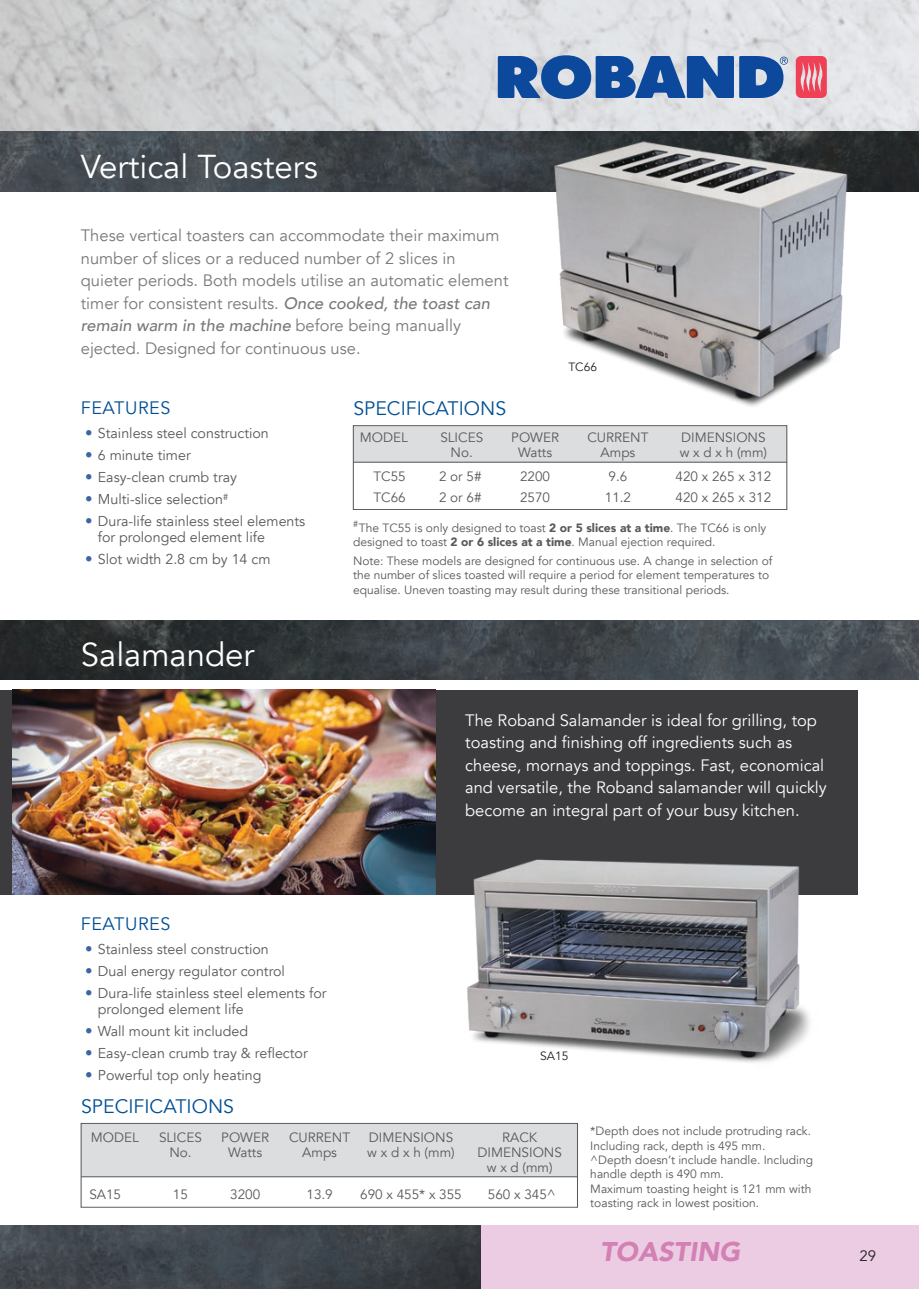
<style>
.page{position:relative;width:919px;height:1289px;background:#fff}
.page>*{position:absolute;margin:0;border:0;box-sizing:border-box;transform-origin:0 0}
.Equip_head{font:33px "Avenir";color:#fff}
.TABS{font:italic 900 27px "Avenir";color:#d380b5}
.t1{font:19.5px "Avenir";color:#004f95}
.FEATURES___SPECS{font:18px "Avenir";letter-spacing:.03em;color:#004f95}
.Intro_text{font:16.5px/22.5px "Avenir";color:#77797b}
.Intro_text_White{font:16.5px/22.5px "Avenir";color:#fff}
.t2{font:15px "Avenir";color:#231f20}
.t3{font:14.25px/15.8px "Avenir";color:#58595b}
.table_headings{font:13.5px/15px "Avenir";color:#58595b;text-align:center}
.table_data{font:13.5px "Avenir";color:#58595b}
.Notes{font:12px/14.4px "Avenir";color:#58595b}
.Image_captions{font:12px "Avenir";color:#231f20}
.s1{font-weight:500;font-style:italic}
.s2{font-size:15px;color:#3b65a4}
.s3{font-weight:900}
</style>
<div class="page">
<img style="left:0;top:0;width:918px;height:132px">
<img style="left:0;top:132px;width:918px;height:59px">
<svg style="left:497px;top:55px;width:290px;height:44px;background:#4a75b1"></svg>
<svg style="left:795px;top:56px;width:31px;height:42px"></svg>
<div style="left:0;top:689px;width:857px;height:205px;background:#3c3b3e"></div>
<img style="left:12px;top:689px;width:423px;height:205px">
<div style="left:81px;top:1123px;width:496px;height:53px;background:#dcddde"></div>
<hr style="left:81px;top:1176px;width:496px;height:1px;background:#58595b">
<div style="left:81px;top:1123px;width:496px;height:84px;border:1px solid #58595b"></div>
<img style="left:508px;top:119px;width:386px;height:288px">
<img style="left:0;top:620px;width:918px;height:59px">
<div style="left:480px;top:1225px;width:438px;height:63px;background:#ebcce2"></div>
<img style="left:0;top:1225px;width:480px;height:63px">
<div style="left:353px;top:426px;width:434px;height:36px;background:#dcddde"></div>
<hr style="left:353px;top:462px;width:434px;height:1px;background:#58595b">
<div style="left:353px;top:425px;width:434px;height:84px;border:1px solid #58595b"></div>
<img style="left:445px;top:859px;width:382px;height:204px">
<p class="Equip_head" style="left:81px;top:147px;width:239px">Vertical Toasters</p>
<p class="Intro_text" style="left:81px;top:225px;width:429px">These vertical toasters can accommodate their maximum number of slices or a reduced number of 2 slices in quieter periods. Both models utilise an automatic element timer for consistent results. <span class="s1">Once cooked, the toast can remain warm in the machine</span> before being manually ejected. Designed for continuous use.</p>
<p class="Image_captions" style="left:568px;top:359px;width:30px">TC66</p>
<p class="FEATURES___SPECS" style="left:81px;top:397px;width:91px">FEATURES</p>
<p class="t1" style="left:353px;top:397px;width:154px">SPECIFICATIONS</p>
<p class="t3" style="left:85px;top:425px;width:185px"><span class="s2">•</span> Stainless steel construction</p>
<p class="t3" style="left:85px;top:447px;width:107px"><span class="s2">•</span> 6 minute timer</p>
<p class="t3" style="left:85px;top:469px;width:153px"><span class="s2">•</span> Easy-clean crumb tray</p>
<p class="t3" style="left:85px;top:492px;width:145px"><span class="s2">•</span> Multi-slice selection<sup>#</sup></p>
<p class="t3" style="left:98px;top:514px;width:209px;text-indent:-13px"><span class="s2">•</span> Dura-life stainless steel elements for prolonged element life</p>
<p class="t3" style="left:85px;top:552px;width:187px"><span class="s2">•</span> Slot width 2.8 cm by 14 cm</p>
<p class="table_headings" style="left:360px;top:430px;width:50px">MODEL</p>
<p class="table_headings" style="left:440px;top:430px;width:44px">SLICES<br>No.</p>
<p class="table_headings" style="left:511px;top:430px;width:49px">POWER</p>
<p class="table_headings" style="left:587px;top:430px;width:63px">CURRENT</p>
<p class="table_headings" style="left:600px;top:445px;width:36px">Amps</p>
<p class="table_headings" style="left:681px;top:430px;width:86px">DIMENSIONS</p>
<p class="table_headings" style="left:679px;top:445px;width:89px">w x d x h (mm)</p>
<p class="table_headings" style="left:518px;top:445px;width:35px">Watts</p>
<p class="table_data" style="left:373px;top:468px;width:34px">TC55</p>
<p class="table_data" style="left:373px;top:489px;width:34px">TC66</p>
<p class="table_data" style="left:439px;top:468px;width:44px">2 or 5#</p>
<p class="table_data" style="left:439px;top:489px;width:44px">2 or 6#</p>
<p class="table_data" style="left:520px;top:468px;width:32px">2200</p>
<p class="table_data" style="left:520px;top:489px;width:32px">2570</p>
<p class="table_data" style="left:608px;top:468px;width:20px">9.6</p>
<p class="table_data" style="left:604px;top:489px;width:28px">11.2</p>
<p class="table_data" style="left:675px;top:468px;width:97px">420 x 265 x 312</p>
<p class="table_data" style="left:675px;top:489px;width:97px">420 x 265 x 312</p>
<p class="Notes" style="left:353px;top:520px;width:415px"><sup>#</sup>The TC55 is only designed to toast <span class="s3">2 or 5 slices at a time</span>. The TC66 is only designed to toast <span class="s3">2 or 6 slices at a time</span>. Manual ejection required.</p>
<p class="Notes" style="left:353px;top:553px;width:421px">Note: These models are designed for continuous use. A change in selection of the number of slices toasted will require a period for element temperatures to equalise. Uneven toasting may result during these transitional periods.</p>
<p class="Equip_head" style="left:81px;top:635px;width:175px">Salamander</p>
<p class="FEATURES___SPECS" style="left:81px;top:912px;width:91px">FEATURES</p>
<p class="t3" style="left:85px;top:941px;width:185px"><span class="s2">•</span> Stainless steel construction</p>
<p class="t3" style="left:85px;top:963px;width:201px"><span class="s2">•</span> Dual energy regulator control</p>
<p class="t3" style="left:98px;top:985px;width:230px;text-indent:-13px"><span class="s2">•</span> Dura-life stainless steel elements for prolonged element life</p>
<p class="t3" style="left:85px;top:1023px;width:164px"><span class="s2">•</span> Wall mount kit included</p>
<p class="t3" style="left:85px;top:1045px;width:224px"><span class="s2">•</span> Easy-clean crumb tray &amp; reflector</p>
<p class="t3" style="left:85px;top:1067px;width:178px"><span class="s2">•</span> Powerful top only heating</p>
<p class="Intro_text_White" style="left:465px;top:709px;width:363px">The Roband Salamander is ideal for grilling, top toasting and finishing off ingredients such as cheese, mornays and toppings. Fast, economical and versatile, the Roband salamander will quickly become an integral part of your busy kitchen.</p>
<p class="Image_captions" style="left:540px;top:1048px;width:30px">SA15</p>
<p class="t1" style="left:81px;top:1094px;width:154px">SPECIFICATIONS</p>
<p class="table_headings" style="left:91px;top:1129px;width:50px">MODEL</p>
<p class="table_headings" style="left:159px;top:1129px;width:44px">SLICES</p>
<p class="table_headings" style="left:169px;top:1144px;width:24px">No.</p>
<p class="table_headings" style="left:221px;top:1129px;width:49px">POWER</p>
<p class="table_headings" style="left:228px;top:1144px;width:35px">Watts</p>
<p class="table_headings" style="left:289px;top:1129px;width:63px">CURRENT</p>
<p class="table_headings" style="left:302px;top:1144px;width:36px">Amps</p>
<p class="table_headings" style="left:369px;top:1129px;width:86px">DIMENSIONS</p>
<p class="table_headings" style="left:367px;top:1144px;width:89px">w x d x h (mm)</p>
<p class="table_headings" style="left:477px;top:1129px;width:86px">RACK<br>DIMENSIONS</p>
<p class="table_headings" style="left:487px;top:1159px;width:67px">w x d (mm)</p>
<p class="table_data" style="left:89px;top:1185px;width:33px">SA15</p>
<p class="table_data" style="left:173px;top:1185px;width:17px">15</p>
<p class="table_data" style="left:230px;top:1185px;width:32px">3200</p>
<p class="table_data" style="left:306px;top:1185px;width:28px">13.9</p>
<p class="table_data" style="left:360px;top:1185px;width:103px">690 x 455* x 355</p>
<p class="table_data" style="left:488px;top:1185px;width:70px">560 x 345^</p>
<p class="Notes" style="left:590px;top:1123px;width:224px">*Depth does not include protruding rack.<br>Including rack, depth is 495 mm.<br>^Depth doesn’t include handle. Including handle depth is 490 mm.<br>Maximum toasting height is 121 mm with toasting rack in lowest position.</p>
<p class="TABS" style="left:600px;top:1229px;width:141px">TOASTING</p>
<p class="t2" style="left:859px;top:1246px;width:18px">29</p>
</div>
